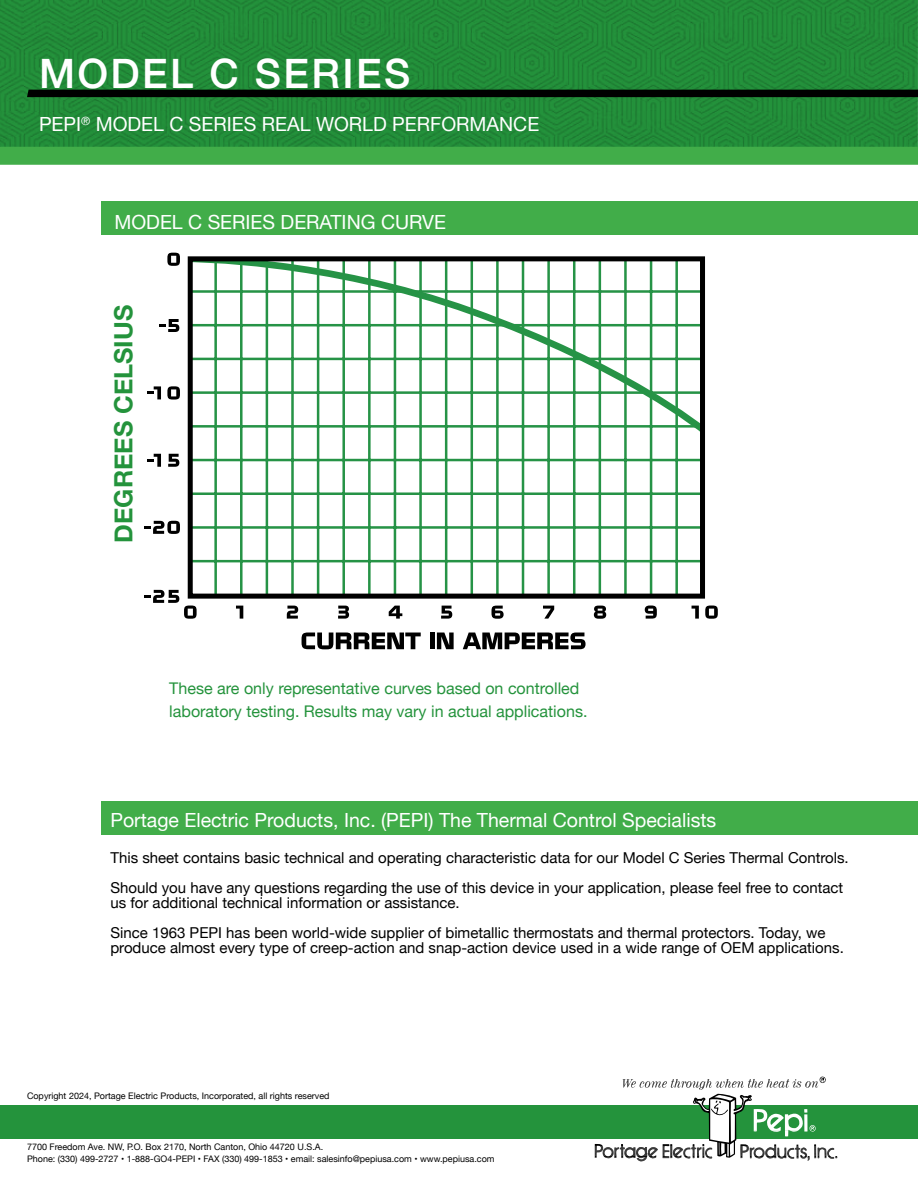
<style>
.page{position:relative;width:918px;height:1188px;background:#fff}
.page>*{position:absolute;margin:0;border:0;box-sizing:border-box;transform-origin:0 0}
.t1{font:500 40.5px "Helvetica Neue";letter-spacing:.06em;color:#fff}
.t2{font:700 25.2px "Helvetica Neue";color:#24933c}
.t3{font:19.5px "Helvetica Neue";color:#fff}
.t4{font:16.05px/22.5px "Helvetica Neue";color:#24933c}
.t5{font:15px/30px "Helvetica Neue";color:#000}
.t6{font:9px/12px "Helvetica Neue";color:#000}
</style>
<div class="page">
<div style="left:0;top:0;width:918px;height:148px;background:linear-gradient(to right,#218b38,#218b38)"></div>
<div style="left:0;top:147px;width:918px;height:18px;background:#41ad49"></div>
<div style="left:28px;top:90px;width:890px;height:7px;background:#000"></div>
<div style="left:101px;top:201px;width:817px;height:34px;background:#41ad49"></div>
<div style="left:101px;top:801px;width:817px;height:33px;background:#41ad49"></div>
<hr style="left:190px;top:560px;width:513px;height:2px;background:#269346">
<hr style="left:190px;top:526px;width:513px;height:3px;background:#269346">
<hr style="left:190px;top:492px;width:513px;height:3px;background:#269346">
<hr style="left:190px;top:459px;width:513px;height:2px;background:#269346">
<hr style="left:675px;top:259px;width:3px;height:337px;background:#269346">
<hr style="left:650px;top:259px;width:2px;height:337px;background:#269346">
<hr style="left:624px;top:259px;width:3px;height:337px;background:#269346">
<hr style="left:599px;top:259px;width:2px;height:337px;background:#269346">
<hr style="left:573px;top:259px;width:2px;height:337px;background:#269346">
<hr style="left:547px;top:259px;width:3px;height:337px;background:#269346">
<hr style="left:522px;top:259px;width:2px;height:337px;background:#269346">
<hr style="left:496px;top:259px;width:3px;height:337px;background:#269346">
<hr style="left:471px;top:259px;width:2px;height:337px;background:#269346">
<hr style="left:445px;top:259px;width:2px;height:337px;background:#269346">
<hr style="left:419px;top:259px;width:3px;height:337px;background:#269346">
<hr style="left:394px;top:259px;width:2px;height:337px;background:#269346">
<hr style="left:368px;top:259px;width:3px;height:337px;background:#269346">
<hr style="left:342px;top:259px;width:3px;height:337px;background:#269346">
<hr style="left:317px;top:259px;width:2px;height:337px;background:#269346">
<hr style="left:291px;top:259px;width:3px;height:337px;background:#269346">
<hr style="left:266px;top:259px;width:2px;height:337px;background:#269346">
<hr style="left:240px;top:259px;width:3px;height:337px;background:#269346">
<hr style="left:214px;top:259px;width:3px;height:337px;background:#269346">
<svg style="left:194px;top:262px;width:505px;height:174px"></svg>
<div style="left:188px;top:256px;width:517px;height:343px;border:5px solid #000"></div>
<svg style="left:302px;top:633px;width:119px;height:16px"></svg>
<div style="left:430px;top:633px;width:5px;height:16px;background:#000"></div>
<svg style="left:437px;top:633px;width:17px;height:16px"></svg>
<svg style="left:463px;top:633px;width:123px;height:16px"></svg>
<svg style="left:236px;top:606px;width:7px;height:13px"></svg>
<svg style="left:287px;top:606px;width:11px;height:13px"></svg>
<svg style="left:338px;top:606px;width:11px;height:13px"></svg>
<svg style="left:389px;top:606px;width:13px;height:13px"></svg>
<svg style="left:441px;top:606px;width:11px;height:13px"></svg>
<svg style="left:492px;top:606px;width:12px;height:13px"></svg>
<svg style="left:543px;top:606px;width:11px;height:13px"></svg>
<svg style="left:594px;top:606px;width:12px;height:13px"></svg>
<svg style="left:645px;top:606px;width:12px;height:13px"></svg>
<svg style="left:692px;top:606px;width:7px;height:13px"></svg>
<svg style="left:705px;top:606px;width:13px;height:13px"></svg>
<svg style="left:167px;top:253px;width:13px;height:13px"></svg>
<svg style="left:159px;top:319px;width:20px;height:13px"></svg>
<svg style="left:148px;top:386px;width:13px;height:13px"></svg>
<svg style="left:167px;top:386px;width:13px;height:14px"></svg>
<svg style="left:148px;top:454px;width:13px;height:13px"></svg>
<svg style="left:168px;top:454px;width:11px;height:13px"></svg>
<svg style="left:144px;top:521px;width:36px;height:13px"></svg>
<svg style="left:144px;top:590px;width:53px;height:29px"></svg>
<div style="left:0;top:1105px;width:918px;height:34px;background:#24933c"></div>
<svg style="left:595px;top:1077px;width:242px;height:85px"></svg>
<h1 class="t1" style="left:39px;top:41px;width:373px">MODEL C SERIES</h1>
<h3 class="t3" style="left:39px;top:110px;width:502px">PEPI<sup>®</sup> MODEL C SERIES REAL WORLD PERFORMANCE</h3>
<h3 class="t3" style="left:114px;top:208px;width:333px">MODEL C SERIES DERATING CURVE</h3>
<h2 class="t2" style="left:104px;top:543px;width:239px;rotate:-90deg">DEGREES CELSIUS</h2>
<p class="t4" style="left:169px;top:678px;width:420px">These are only representative curves based on controlled laboratory testing. Results may vary in actual applications.</p>
<h3 class="t3" style="left:110px;top:806px;width:607px">Portage Electric Products, Inc. (PEPI) The Thermal Control Specialists</h3>
<p class="t5" style="left:110px;top:844px;width:740px">This sheet contains basic technical and operating characteristic data for our Model C Series Thermal Controls.<br>Should you have any questions regarding the use of this device in your application, please feel free to contact</p>
<p class="t5" style="left:110px;top:889px;width:717px">us for additional technical information or assistance.<br>Since 1963 PEPI has been world-wide supplier of bimetallic thermostats and thermal protectors. Today, we</p>
<p class="t5" style="left:110px;top:934px;width:735px">produce almost every type of creep-action and snap-action device used in a wide range of OEM applications.</p>
<p class="t6" style="left:27px;top:1090px;width:304px">Copyright 2024, Portage Electric Products, Incorporated, all rights reserved</p>
<p class="t6" style="left:27px;top:1141px;width:469px">7700 Freedom Ave. NW, P.O. Box 2170, North Canton, Ohio 44720 U.S.A.<br>Phone: (330) 499-2727 • 1-888-GO4-PEPI • FAX (330) 499-1853 • email: salesinfo@pepiusa.com • www.pepiusa.com</p>
</div>
